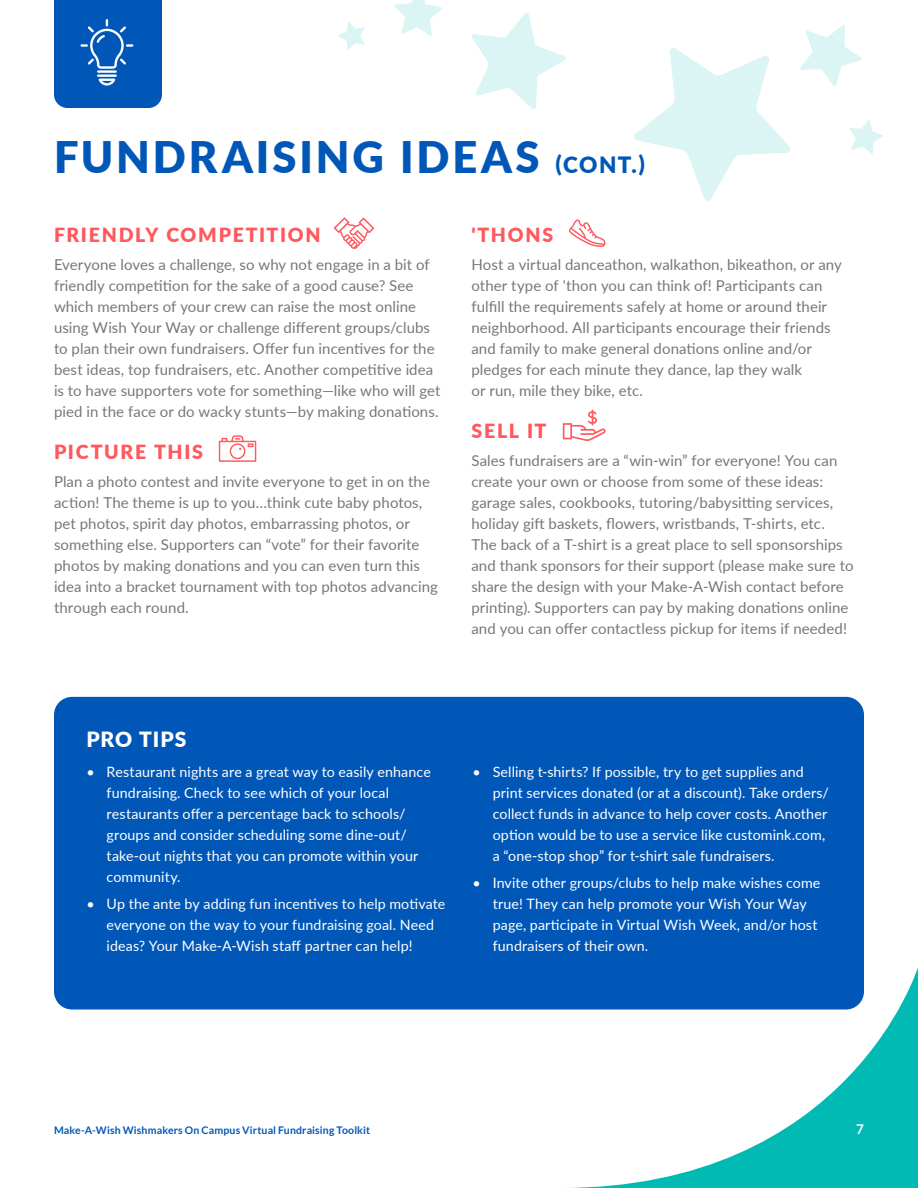
<style>
.page{position:relative;width:918px;height:1188px;background:#fff}
.page>*{position:absolute;margin:0;border:0;box-sizing:border-box;transform-origin:0 0}
.t1{font:900 43.5px "Lato";letter-spacing:.065em;color:#0057b8}
.t2{font:900 21px "Lato";letter-spacing:.04em;color:#fff}
.t3{font:900 19.5px "Lato";letter-spacing:.09em;color:#ff585d}
.t4{font:15px/21px "Lato";letter-spacing:.005em;color:#75787b}
.t5{font:14.25px/21px "Lato";letter-spacing:.01em;color:#fff}
.t6{font:700 13.5px "Lato";color:#fff}
.t7{font:700 10.5px "Lato";letter-spacing:.015em;color:#0057b8}
.s1{font-size:22.5px}
</style>
<div class="page">
<svg style="left:634px;top:48px;width:157px;height:153px"></svg>
<svg style="left:849px;top:120px;width:34px;height:34px"></svg>
<svg style="left:800px;top:25px;width:62px;height:62px"></svg>
<svg style="left:394px;top:0;width:48px;height:36px"></svg>
<svg style="left:338px;top:22px;width:27px;height:28px"></svg>
<svg style="left:472px;top:12px;width:94px;height:97px"></svg>
<svg style="left:54px;top:0;width:108px;height:108px;background:#0e60bb"></svg>
<svg style="left:566px;top:967px;width:352px;height:221px"></svg>
<div style="left:54px;top:697px;width:810px;height:313px;background:#0057b8;border-radius:18px"></div>
<svg style="left:569px;top:219px;width:37px;height:28px"></svg>
<svg style="left:563px;top:410px;width:43px;height:31px"></svg>
<svg style="left:219px;top:435px;width:37px;height:27px"></svg>
<svg style="left:334px;top:217px;width:40px;height:32px"></svg>
<h1 class="t1" style="left:54px;top:125px;width:592px">FUNDRAISING IDEAS <span class="s1">(CONT.)</span></h1>
<h3 class="t3" style="left:54px;top:221px;width:268px">FRIENDLY COMPETITION</h3>
<p class="t4" style="left:54px;top:254px;width:388px">Everyone loves a challenge, so why not engage in a bit of friendly competition for the sake of a good cause? See which members of your crew can raise the most online using Wish Your Way or challenge different groups/clubs to plan their own fundraisers. Offer fun incentives for the best ideas, top fundraisers, etc. Another competitive idea is to have supporters vote for something—like who will get pied in the face or do wacky stunts—by making donations.</p>
<h3 class="t3" style="left:54px;top:437px;width:151px">PICTURE THIS</h3>
<p class="t4" style="left:54px;top:470px;width:386px">Plan a photo contest and invite everyone to get in on the action! The theme is up to you…think cute baby photos, pet photos, spirit day photos, embarrassing photos, or something else. Supporters can “vote” for their favorite photos by making donations and you can even turn this idea into a bracket tournament with top photos advancing through each round.</p>
<h3 class="t3" style="left:471px;top:221px;width:83px">'THONS</h3>
<p class="t4" style="left:471px;top:254px;width:372px">Host a virtual danceathon, walkathon, bikeathon, or any other type of 'thon you can think of! Participants can fulfill the requirements safely at home or around their neighborhood. All participants encourage their friends and family to make general donations online and/or pledges for each minute they dance, lap they walk<br>or run, mile they bike, etc.</p>
<h3 class="t3" style="left:471px;top:416px;width:76px">SELL IT</h3>
<p class="t4" style="left:471px;top:449px;width:384px">Sales fundraisers are a “win-win” for everyone! You can create your own or choose from some of these ideas: garage sales, cookbooks, tutoring/babysitting services, holiday gift baskets, flowers, wristbands, T-shirts, etc.<br>The back of a T-shirt is a great place to sell sponsorships and thank sponsors for their support (please make sure to share the design with your Make-A-Wish contact before printing). Supporters can pay by making donations online and you can offer contactless pickup for items if needed!</p>
<h2 class="t2" style="left:86px;top:723px;width:101px">PRO TIPS</h2>
<p class="t5" style="left:107px;top:760px;width:326px;text-indent:-20px">• Restaurant nights are a great way to easily enhance fundraising. Check to see which of your local restaurants offer a percentage back to schools/ groups and consider scheduling some dine-out/ take-out nights that you can promote within your community.</p>
<p class="t5" style="left:107px;top:893px;width:340px;text-indent:-20px">• Up the ante by adding fun incentives to help motivate everyone on the way to your fundraising goal. Need ideas? Your Make-A-Wish staff partner can help!</p>
<p class="t5" style="left:493px;top:760px;width:338px;text-indent:-20px">• Selling t-shirts? If possible, try to get supplies and print services donated (or at a discount). Take orders/ collect funds in advance to help cover costs. Another option would be to use a service like customink.com, a “one-stop shop” for t-shirt sale fundraisers.</p>
<p class="t5" style="left:493px;top:872px;width:329px;text-indent:-20px">• Invite other groups/clubs to help make wishes come true! They can help promote your Wish Your Way page, participate in Virtual Wish Week, and/or host fundraisers of their own.</p>
<p class="t7" style="left:54px;top:1124px;width:318px">Make-A-Wish Wishmakers On Campus Virtual Fundraising Toolkit</p>
<p class="t6" style="left:856px;top:1121px;width:9px">7</p>
</div>
